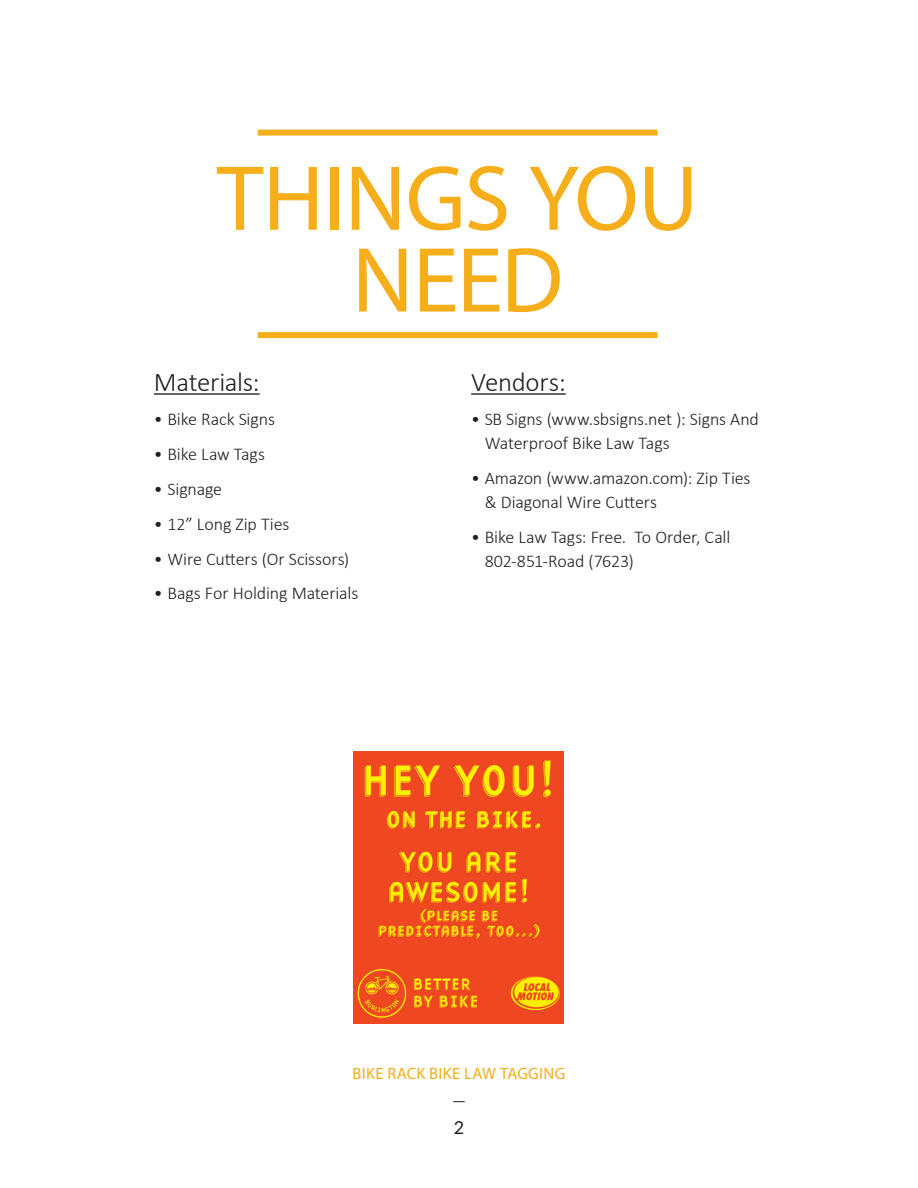
<style>
.page{position:relative;width:918px;height:1188px;background:#fff}
.page>*{position:absolute;margin:0;border:0;box-sizing:border-box;transform-origin:0 0}
.Header_1_Interior{font:93.3px/81.8px "Myriad Pro";letter-spacing:-.01em;color:#f6ae1a;text-align:center}
.Bullet_text{font:300 27px "Calibri";letter-spacing:-.01em;color:#231f20}
.t1{font:300 18px/24px "Calibri";letter-spacing:-.005em;color:#231f20}
.t2{font:18px "Lato";color:#231f20}
.t3{font:16.5px "Myriad Pro";letter-spacing:.015em;color:#f6ae1a}
</style>
<div class="page">
<svg style="left:453px;top:1101px;width:12px;height:1px"></svg>
<div style="left:258px;top:332px;width:400px;height:6px;background:#f6ae1a"></div>
<div style="left:258px;top:130px;width:400px;height:6px;background:#f6ae1a"></div>
<hr style="left:154px;top:393px;width:106px;height:2px;background:#231f20">
<hr style="left:471px;top:393px;width:95px;height:2px;background:#231f20">
<img style="left:353px;top:752px;width:211px;height:272px">
<p class="Header_1_Interior" style="left:217px;top:156px;width:483px">THINGS YOU<br>NEED</p>
<p class="Bullet_text" style="left:154px;top:365px;width:107px">Materials:</p>
<p class="t1" style="left:154px;top:407px;width:123px">• Bike Rack Signs</p>
<p class="t1" style="left:154px;top:442px;width:113px">• Bike Law Tags</p>
<p class="t1" style="left:154px;top:477px;width:70px">• Signage</p>
<p class="t1" style="left:154px;top:512px;width:137px">• 12” Long Zip Ties</p>
<p class="t1" style="left:154px;top:546px;width:197px">• Wire Cutters (Or Scissors)</p>
<p class="t1" style="left:154px;top:581px;width:206px">• Bags For Holding Materials</p>
<p class="Bullet_text" style="left:471px;top:365px;width:96px">Vendors:</p>
<p class="t1" style="left:485px;top:407px;width:276px;text-indent:-14px">• SB Signs (www.sbsigns.net ): Signs And<br>Waterproof Bike Law Tags</p>
<p class="t1" style="left:485px;top:466px;width:267px;text-indent:-14px">• Amazon (www.amazon.com): Zip Ties &amp; Diagonal Wire Cutters</p>
<p class="t1" style="left:485px;top:525px;width:247px;text-indent:-14px">• Bike Law Tags: Free. To Order, Call<br>802-851-Road (7623)</p>
<p class="t3" style="left:353px;top:1063px;width:214px">BIKE RACK BIKE LAW TAGGING</p>
<p class="t2" style="left:454px;top:1114px;width:12px">2</p>
</div>
